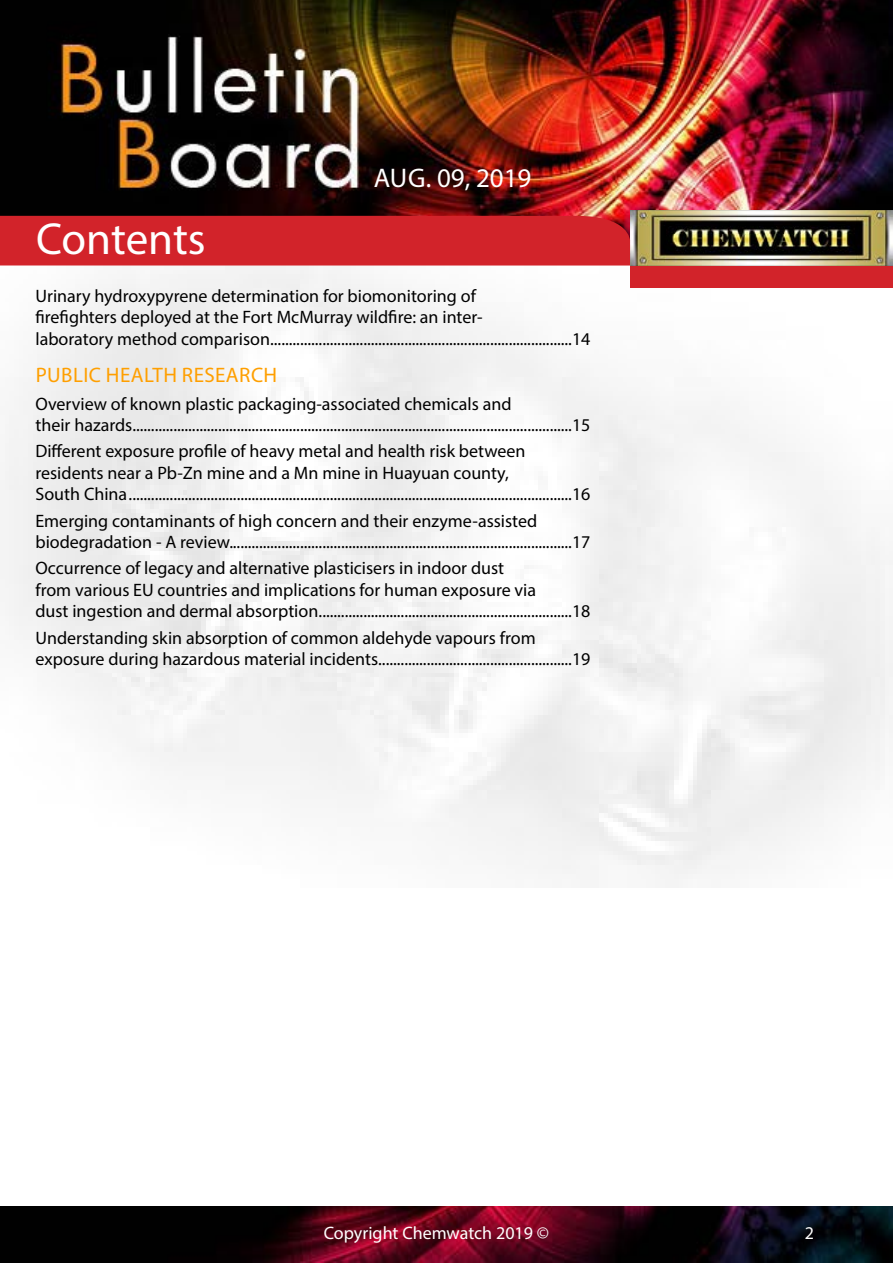
<style>
.page{position:relative;width:893px;height:1263px;background:#fff}
.page>*{position:absolute;margin:0;border:0;box-sizing:border-box;transform-origin:0 0}
.t1{font:45px "Myriad Pro";letter-spacing:-.005em;color:#fff}
.t2{font:27px "Myriad Pro";color:#fff}
.t3{font:21px "Myriad Pro";letter-spacing:.02em;color:#ff9f00}
.t4{font:18px/21.6px "Myriad Pro";color:#000}
.t5{font:18px "Myriad Pro";color:#fff}
</style>
<div class="page">
<img style="left:0;top:0;width:893px;height:887px">
<div style="left:630px;top:265px;width:263px;height:23px;background:#d2232a"></div>
<img style="left:630px;top:210px;width:262px;height:56px">
<div style="left:0;top:216px;width:630px;height:50px;background:#d2232a"></div>
<img style="left:0;top:1206px;width:893px;height:57px">
<h2 class="t2" style="left:374px;top:161px;width:159px">Aug. 09, 2019</h2>
<h1 class="t1" style="left:36px;top:211px;width:171px">Contents</h1>
<p class="t4" style="left:35px;top:284px;width:556px">Urinary hydroxypyrene determination for biomonitoring of<br>firefighters deployed at the Fort McMurray wildfire: an inter-<br>laboratory method comparison.................................................................................14</p>
<p class="t3" style="left:36px;top:362px;width:243px">PUBLIC HEALTH RESEARCH</p>
<p class="t4" style="left:35px;top:392px;width:557px">Overview of known plastic packaging-associated chemicals and<br>their hazards......................................................................................................................15</p>
<p class="t4" style="left:35px;top:440px;width:557px">Different exposure profile of heavy metal and health risk between residents near a Pb-Zn mine and a Mn mine in Huayuan county,<br>South China.......................................................................................................................16</p>
<p class="t4" style="left:35px;top:509px;width:556px">Emerging contaminants of high concern and their enzyme-assisted biodegradation - A review............................................................................................17</p>
<p class="t4" style="left:35px;top:557px;width:556px">Occurrence of legacy and alternative plasticisers in indoor dust<br>from various EU countries and implications for human exposure via<br>dust ingestion and dermal absorption....................................................................18</p>
<p class="t4" style="left:35px;top:626px;width:557px">Understanding skin absorption of common aldehyde vapours from exposure during hazardous material incidents....................................................19</p>
<p class="t5" style="left:324px;top:1222px;width:227px">Copyright Chemwatch 2019 ©</p>
<p class="t5" style="left:805px;top:1222px;width:11px">2</p>
</div>
